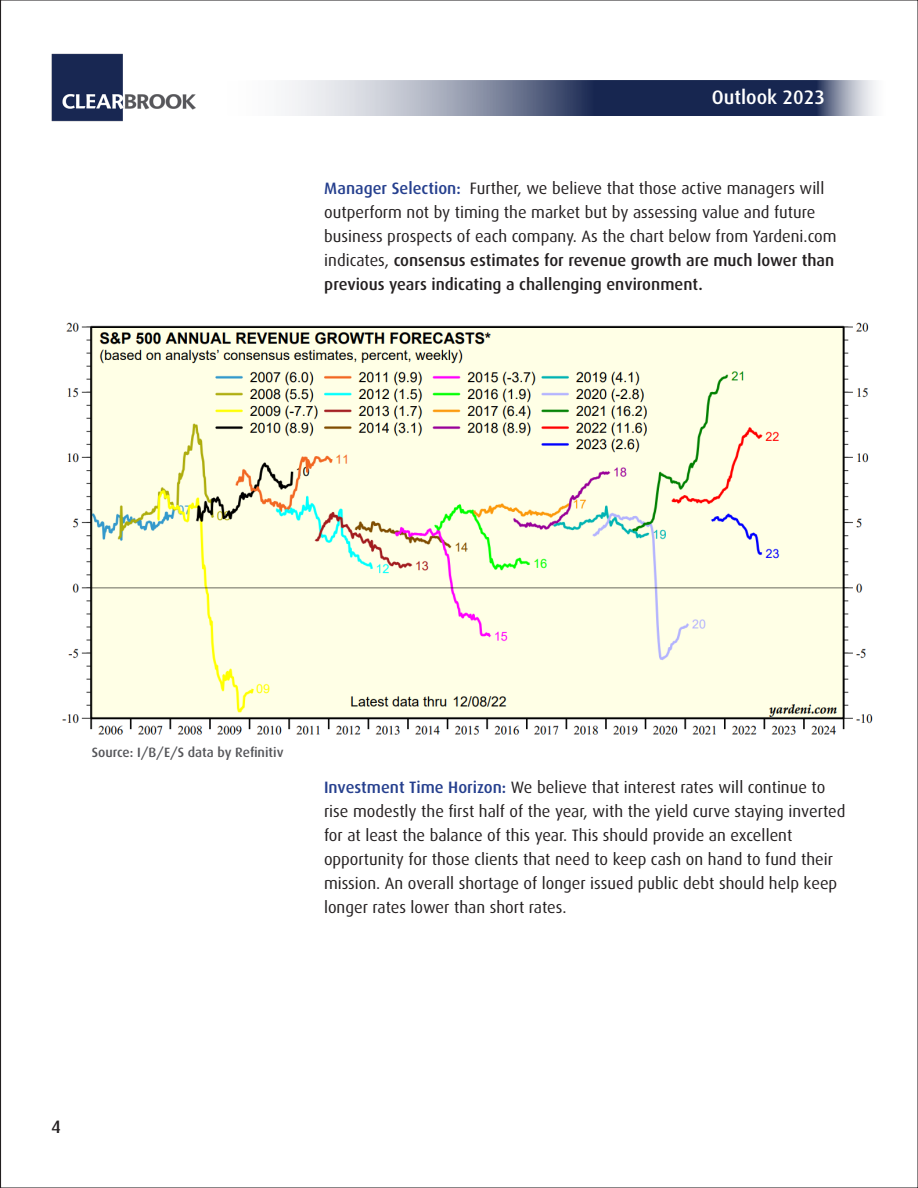
<style>
.page{position:relative;width:918px;height:1188px;background:#fff}
.page>*{position:absolute;margin:0;border:0;box-sizing:border-box;transform-origin:0 0}
.t1{font:500 19.5px "Dax";color:#fff}
.t2{font:500 18px "Dax";color:#231f20}
.t3{font:16.5px/24px "Dax";color:#231f20}
.t4{font:500 13.5px "Dax";color:#55565a}
.s1{font-weight:500;color:#253f8e}
.s2{font-weight:500}
</style>
<div class="page">
<img style="left:51px;top:53px;width:118px;height:69px">
<img style="left:62px;top:322px;width:811px;height:413px">
<svg style="left:169px;top:81px;width:707px;height:35px"></svg>
<p class="t1" style="left:712px;top:86px;width:115px">Outlook 2023</p>
<p class="t3" style="left:324px;top:176px;width:514px"><span class="s1">Manager Selection:</span> Further, we believe that those active managers will outperform not by timing the market but by assessing value and future business prospects of each company. As the chart below from Yardeni.com indicates, <span class="s2">consensus estimates for revenue growth are much lower than previous years indicating a challenging environment.</span></p>
<p class="t4" style="left:92px;top:744px;width:193px">Source: I/B/E/S data by Refinitiv</p>
<p class="t3" style="left:324px;top:775px;width:523px"><span class="s1">Investment Time Horizon:</span> We believe that interest rates will continue to rise modestly the first half of the year, with the yield curve staying inverted for at least the balance of this year. This should provide an excellent opportunity for those clients that need to keep cash on hand to fund their mission. An overall shortage of longer issued public debt should help keep longer rates lower than short rates.</p>
<p class="t2" style="left:51px;top:1117px;width:11px">4</p>
</div>
